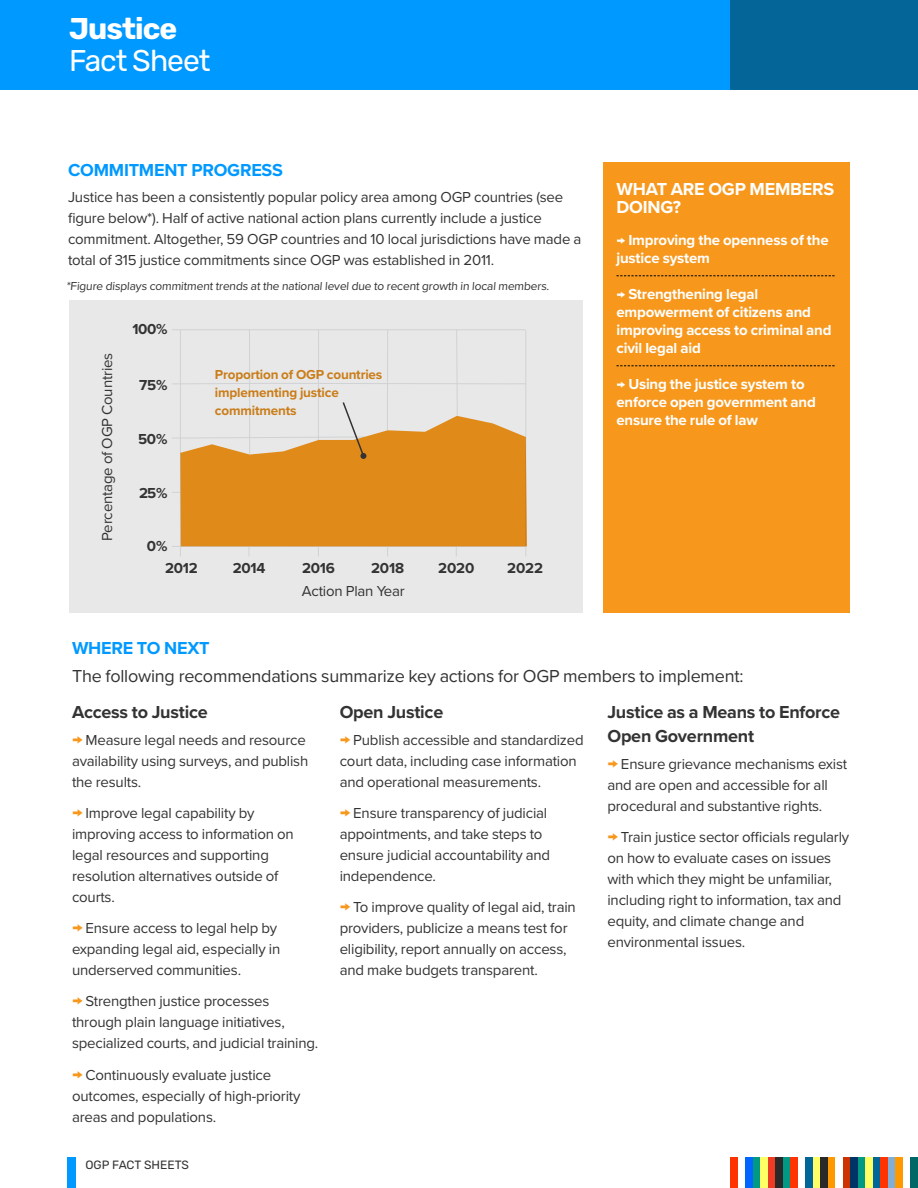
<style>
.page{position:relative;width:918px;height:1188px;background:#fff}
.page>*{position:absolute;margin:0;border:0;box-sizing:border-box;transform-origin:0 0}
.t1{font:30px "Rubik";letter-spacing:-.03em;color:#fff}
.t2{font:700 30px "Rubik";letter-spacing:-.03em;color:#fff}
.t3{font:18px "Proxima Nova";letter-spacing:-.015em;color:#333}
.t4{font:700 18px/24px "Proxima Nova";letter-spacing:-.015em;color:#333}
.t5{font:700 18px "Proxima Nova";letter-spacing:-.015em;color:#09f}
.t6{font:700 18px/18px "Proxima Nova";letter-spacing:-.015em;color:#fff}
.t7{font:15px/21px "Proxima Nova";letter-spacing:-.015em;color:#333}
.t8{font:700 15px/18px "Proxima Nova";letter-spacing:-.015em;color:#fff}
.t9{font:700 15px "Proxima Nova";letter-spacing:-.015em;color:#333}
.t10{font:700 13.5px/18px "Proxima Nova";letter-spacing:-.015em;color:#ca7d18}
.t11{font:12px "Proxima Nova";color:#333}
.t12{font:12px "Rubik";color:#333}
.s1{font-weight:700;font-size:18px;color:#f7981d}
</style>
<div class="page">
<div style="left:730px;top:1157px;width:8px;height:31px;background:#f30"></div>
<div style="left:746px;top:1157px;width:7px;height:31px;background:#06f"></div>
<div style="left:753px;top:1157px;width:7px;height:31px;background:#009983"></div>
<div style="left:760px;top:1157px;width:8px;height:31px;background:#ff6"></div>
<div style="left:768px;top:1157px;width:8px;height:31px;background:#ee3c24"></div>
<div style="left:776px;top:1157px;width:7px;height:31px;background:#292929"></div>
<div style="left:783px;top:1157px;width:7px;height:31px;background:#009983"></div>
<div style="left:790px;top:1157px;width:8px;height:31px;background:#f30"></div>
<div style="left:806px;top:1157px;width:7px;height:31px;background:#069"></div>
<div style="left:813px;top:1157px;width:7px;height:31px;background:#ff6"></div>
<div style="left:820px;top:1157px;width:8px;height:31px;background:#292929"></div>
<div style="left:828px;top:1157px;width:8px;height:31px;background:#f90"></div>
<div style="left:843px;top:1157px;width:7px;height:31px;background:#c30"></div>
<div style="left:850px;top:1157px;width:8px;height:31px;background:#036"></div>
<div style="left:858px;top:1157px;width:8px;height:31px;background:#009983"></div>
<div style="left:866px;top:1157px;width:7px;height:31px;background:#ff6"></div>
<div style="left:873px;top:1157px;width:7px;height:31px;background:#069"></div>
<div style="left:880px;top:1157px;width:8px;height:31px;background:#f30"></div>
<div style="left:888px;top:1157px;width:8px;height:31px;background:#7fafd6"></div>
<div style="left:896px;top:1157px;width:7px;height:31px;background:#f90"></div>
<div style="left:910px;top:1157px;width:8px;height:31px;background:#066"></div>
<div style="left:68px;top:1157px;width:8px;height:31px;background:#09f"></div>
<div style="left:0;top:0;width:730px;height:90px;background:#09f"></div>
<div style="left:730px;top:0;width:188px;height:90px;background:#046598"></div>
<div style="left:603px;top:162px;width:247px;height:451px;background:#f7981d"></div>
<svg style="left:617px;top:275px;width:218px;height:1px"></svg>
<svg style="left:617px;top:365px;width:218px;height:1px"></svg>
<div style="left:69px;top:300px;width:513px;height:313px;background:#e8e8e9"></div>
<hr style="left:525px;top:330px;width:1px;height:226px;background:#d1d2d3">
<hr style="left:180px;top:330px;width:1px;height:226px;background:#d1d2d3">
<hr style="left:172px;top:546px;width:354px;height:1px;background:#d1d2d3">
<div style="left:180px;top:459px;width:347px;height:87px;background:#e08a1a"></div>
<svg style="left:172px;top:329px;width:354px;height:130px"></svg>
<h1 class="t2" style="left:69px;top:11px;width:110px">Justice</h1>
<h1 class="t1" style="left:69px;top:44px;width:143px">Fact Sheet</h1>
<p class="t5" style="left:68px;top:157px;width:216px">COMMITMENT PROGRESS</p>
<p class="t7" style="left:68px;top:186px;width:515px">Justice has been a consistently popular policy area among OGP countries (see figure below*). Half of active national action plans currently include a justice commitment. Altogether, 59 OGP countries and 10 local jurisdictions have made a total of 315 justice commitments since OGP was established in 2011.</p>
<p class="t6" style="left:617px;top:180px;width:219px">WHAT ARE OGP MEMBERS<br>DOING?</p>
<p class="t8" style="left:617px;top:230px;width:214px">→ Improving the openness of the justice system</p>
<p class="t8" style="left:617px;top:284px;width:217px">→ Strengthening legal empowerment of citizens and improving access to criminal and civil legal aid</p>
<p class="t8" style="left:617px;top:374px;width:201px">→ Using the justice system to enforce open government and ensure the rule of law</p>
<p class="t11" style="left:66px;top:277px;width:486px">*Figure displays commitment trends at the national level due to recent growth in local members.</p>
<p class="t9" style="left:132px;top:318px;width:36px">100%</p>
<p class="t7" style="left:96px;top:541px;width:190px;rotate:-90deg">Percentage of OGP Countries</p>
<p class="t10" style="left:215px;top:365px;width:169px">Proportion of OGP countries implementing justice commitments</p>
<p class="t9" style="left:139px;top:374px;width:30px">75%</p>
<p class="t9" style="left:138px;top:427px;width:31px">50%</p>
<p class="t9" style="left:139px;top:481px;width:30px">25%</p>
<p class="t9" style="left:147px;top:535px;width:22px">0%</p>
<p class="t9" style="left:165px;top:556px;width:34px">2012</p>
<p class="t9" style="left:233px;top:556px;width:34px">2014</p>
<p class="t9" style="left:302px;top:556px;width:34px">2016</p>
<p class="t9" style="left:371px;top:556px;width:34px">2018</p>
<p class="t9" style="left:438px;top:556px;width:38px">2020</p>
<p class="t7" style="left:302px;top:580px;width:105px">Action Plan Year</p>
<p class="t9" style="left:507px;top:556px;width:37px">2022</p>
<p class="t5" style="left:72px;top:635px;width:139px">WHERE TO NEXT</p>
<p class="t3" style="left:72px;top:663px;width:673px">The following recommendations summarize key actions for OGP members to implement:</p>
<p class="t4" style="left:72px;top:699px;width:137px">Access to Justice</p>
<p class="t7" style="left:72px;top:728px;width:238px"><span class="s1">→</span> Measure legal needs and resource availability using surveys, and publish the results.</p>
<p class="t7" style="left:72px;top:802px;width:223px"><span class="s1">→</span> Improve legal capability by improving access to information on legal resources and supporting resolution alternatives outside of courts.</p>
<p class="t7" style="left:72px;top:917px;width:210px"><span class="s1">→</span> Ensure access to legal help by expanding legal aid, especially in underserved communities.</p>
<p class="t7" style="left:72px;top:990px;width:248px"><span class="s1">→</span> Strengthen justice processes through plain language initiatives, specialized courts, and judicial training.</p>
<p class="t7" style="left:72px;top:1063px;width:230px"><span class="s1">→</span> Continuously evaluate justice outcomes, especially of high-priority areas and populations.</p>
<p class="t12" style="left:86px;top:1158px;width:105px">OGP FACT SHEETS</p>
<p class="t4" style="left:340px;top:699px;width:105px">Open Justice</p>
<p class="t7" style="left:340px;top:728px;width:245px"><span class="s1">→</span> Publish accessible and standardized court data, including case information and operational measurements.</p>
<p class="t7" style="left:340px;top:802px;width:212px"><span class="s1">→</span> Ensure transparency of judicial appointments, and take steps to ensure judicial accountability and independence.</p>
<p class="t7" style="left:340px;top:896px;width:238px"><span class="s1">→</span> To improve quality of legal aid, train providers, publicize a means test for eligibility, report annually on access, and make budgets transparent.</p>
<p class="t4" style="left:607px;top:699px;width:234px">Justice as a Means to Enforce<br>Open Government</p>
<p class="t7" style="left:607px;top:752px;width:241px"><span class="s1">→</span> Ensure grievance mechanisms exist and are open and accessible for all procedural and substantive rights.</p>
<p class="t7" style="left:607px;top:826px;width:243px"><span class="s1">→</span> Train justice sector officials regularly on how to evaluate cases on issues with which they might be unfamiliar, including right to information, tax and equity, and climate change and environmental issues.</p>
</div>
